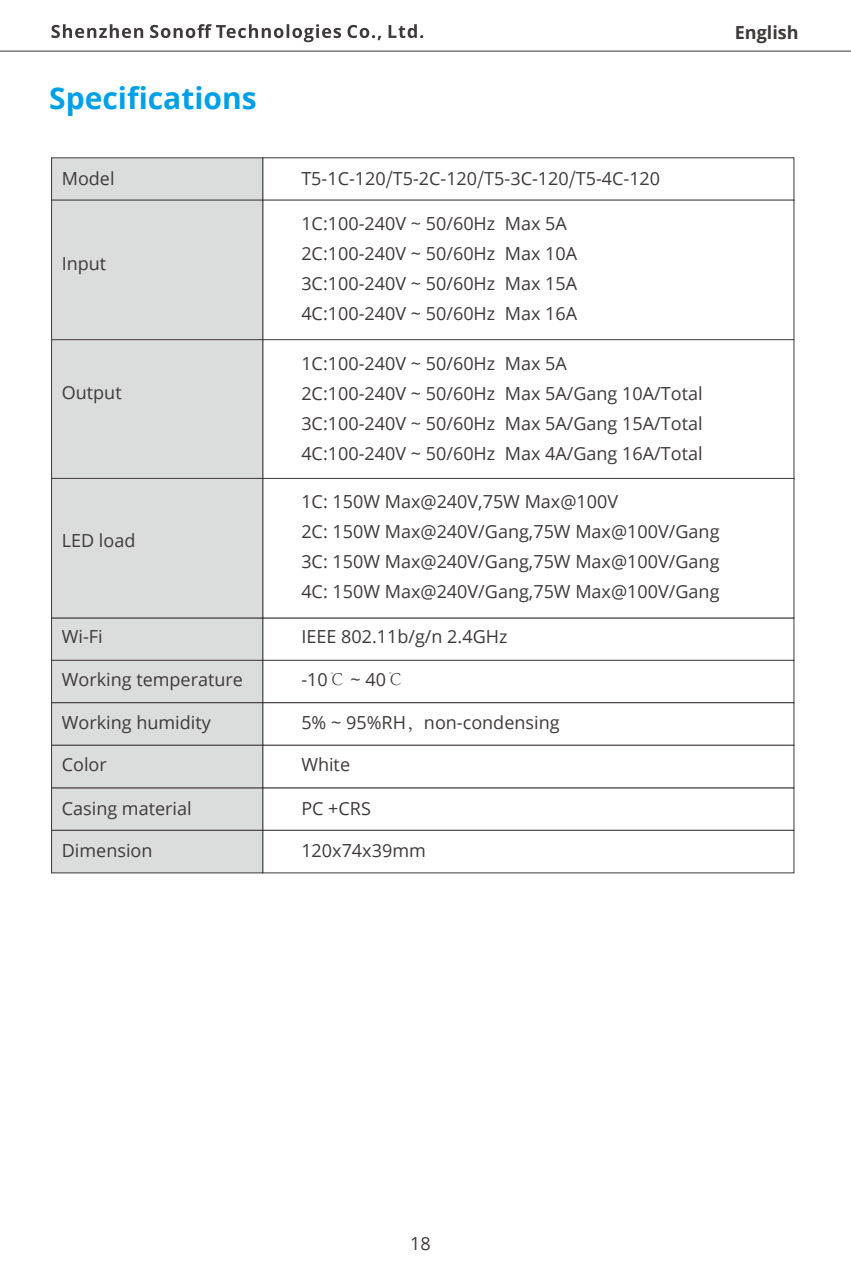
<style>
.page{position:relative;width:851px;height:1276px;background:#fff}
.page>*{position:absolute;margin:0;border:0;box-sizing:border-box;transform-origin:0 0}
.t1{font:700 30px "Open Sans";color:#00a0e9}
.t2{font:18px/30px "Open Sans";color:#3e3a39}
.t3{font:700 18px "Open Sans";color:#3e3a39}
.s1{font-family:"Source Han Sans CN"}
.s2{font-family:"Adobe Song Std";font-weight:300}
</style>
<div class="page">
<hr style="left:0;top:51px;width:850px;height:1px;background:#3e3a39">
<svg style="left:51px;top:24px;width:372px;height:18px"></svg>
<div style="left:52px;top:158px;width:211px;height:42px;background:#dbdcdc"></div>
<div style="left:52px;top:618px;width:211px;height:42px;background:#dbdcdc"></div>
<div style="left:51px;top:617px;width:212px;height:44px;border:1px solid #3e3a39"></div>
<div style="left:262px;top:660px;width:532px;height:43px;border:1px solid #3e3a39"></div>
<div style="left:52px;top:660px;width:211px;height:43px;background:#dbdcdc"></div>
<div style="left:51px;top:660px;width:212px;height:43px;border:1px solid #3e3a39"></div>
<div style="left:262px;top:702px;width:532px;height:43px;border:1px solid #3e3a39"></div>
<div style="left:52px;top:703px;width:211px;height:42px;background:#dbdcdc"></div>
<div style="left:51px;top:702px;width:212px;height:43px;border:1px solid #3e3a39"></div>
<div style="left:52px;top:788px;width:211px;height:42px;background:#dbdcdc"></div>
<div style="left:262px;top:830px;width:532px;height:43px;border:1px solid #3e3a39"></div>
<div style="left:52px;top:830px;width:211px;height:43px;background:#dbdcdc"></div>
<div style="left:51px;top:830px;width:212px;height:43px;border:1px solid #3e3a39"></div>
<div style="left:262px;top:745px;width:532px;height:43px;border:1px solid #3e3a39"></div>
<div style="left:52px;top:745px;width:211px;height:43px;background:#dbdcdc"></div>
<div style="left:51px;top:745px;width:212px;height:43px;border:1px solid #3e3a39"></div>
<div style="left:52px;top:200px;width:211px;height:140px;background:#dbdcdc"></div>
<div style="left:51px;top:200px;width:212px;height:140px;border:1px solid #3e3a39"></div>
<div style="left:262px;top:339px;width:532px;height:140px;border:1px solid #3e3a39"></div>
<div style="left:52px;top:340px;width:211px;height:139px;background:#dbdcdc"></div>
<div style="left:51px;top:339px;width:212px;height:140px;border:1px solid #3e3a39"></div>
<div style="left:262px;top:478px;width:532px;height:140px;border:1px solid #3e3a39"></div>
<div style="left:52px;top:478px;width:211px;height:140px;background:#dbdcdc"></div>
<div style="left:51px;top:478px;width:212px;height:140px;border:1px solid #3e3a39"></div>
<h1 class="t1" style="left:49px;top:77px;width:209px">Specifications</h1>
<p class="t3" style="left:734px;top:25px;width:65px">English</p>
<p class="t2" style="left:62px;top:165px;width:54px">Model</p>
<p class="t2" style="left:62px;top:250px;width:46px">Input</p>
<p class="t2" style="left:62px;top:379px;width:61px">Output</p>
<p class="t2" style="left:62px;top:527px;width:75px">LED load</p>
<p class="t2" style="left:62px;top:623px;width:42px">Wi-Fi</p>
<p class="t2" style="left:62px;top:666px;width:183px">Working temperature</p>
<p class="t2" style="left:62px;top:709px;width:150px">Working humidity</p>
<p class="t2" style="left:301px;top:165px;width:360px">T5-1C-120<span class="s1">/</span>T5-2C-120<span class="s1">/</span>T5-3C-120<span class="s1">/</span>T5-4C-120</p>
<p class="t2" style="left:301px;top:210px;width:277px">1C:100-240V ~ 50/60Hz Max 5A<br>2C:100-240V ~ 50/60Hz Max 10A<br>3C:100-240V ~ 50/60Hz Max 15A<br>4C:100-240V ~ 50/60Hz Max 16A</p>
<p class="t2" style="left:301px;top:350px;width:402px">1C:100-240V ~ 50/60Hz Max 5A<br>2C:100-240V ~ 50/60Hz Max 5A/Gang 10A/Total 3C:100-240V ~ 50/60Hz Max 5A/Gang 15A/Total 4C:100-240V ~ 50/60Hz Max 4A/Gang 16A/Total</p>
<p class="t2" style="left:301px;top:489px;width:419px">1C: 150W Max@240V,75W Max@100V<br>2C: 150W Max@240V/Gang,75W Max@100V/Gang 3C: 150W Max@240V/Gang,75W Max@100V/Gang 4C: 150W Max@240V/Gang,75W Max@100V/Gang</p>
<p class="t2" style="left:301px;top:623px;width:208px">IEEE 802.11b/g/n 2.4GHz</p>
<p class="t2" style="left:301px;top:666px;width:104px">-10<span class="s2">℃</span> ~ 40<span class="s2">℃</span></p>
<p class="t2" style="left:301px;top:709px;width:260px">5% ~ 95%RH<span class="s2">，</span>non-condensing</p>
<p class="t2" style="left:62px;top:751px;width:46px">Color</p>
<p class="t2" style="left:301px;top:751px;width:50px">White</p>
<p class="t2" style="left:301px;top:795px;width:71px">PC +CRS</p>
<p class="t2" style="left:301px;top:837px;width:126px">120x74x39mm</p>
<p class="t2" style="left:62px;top:795px;width:131px">Casing material</p>
<p class="t2" style="left:62px;top:837px;width:92px">Dimension</p>
<p class="t2" style="left:410px;top:1230px;width:22px">18</p>
</div>
